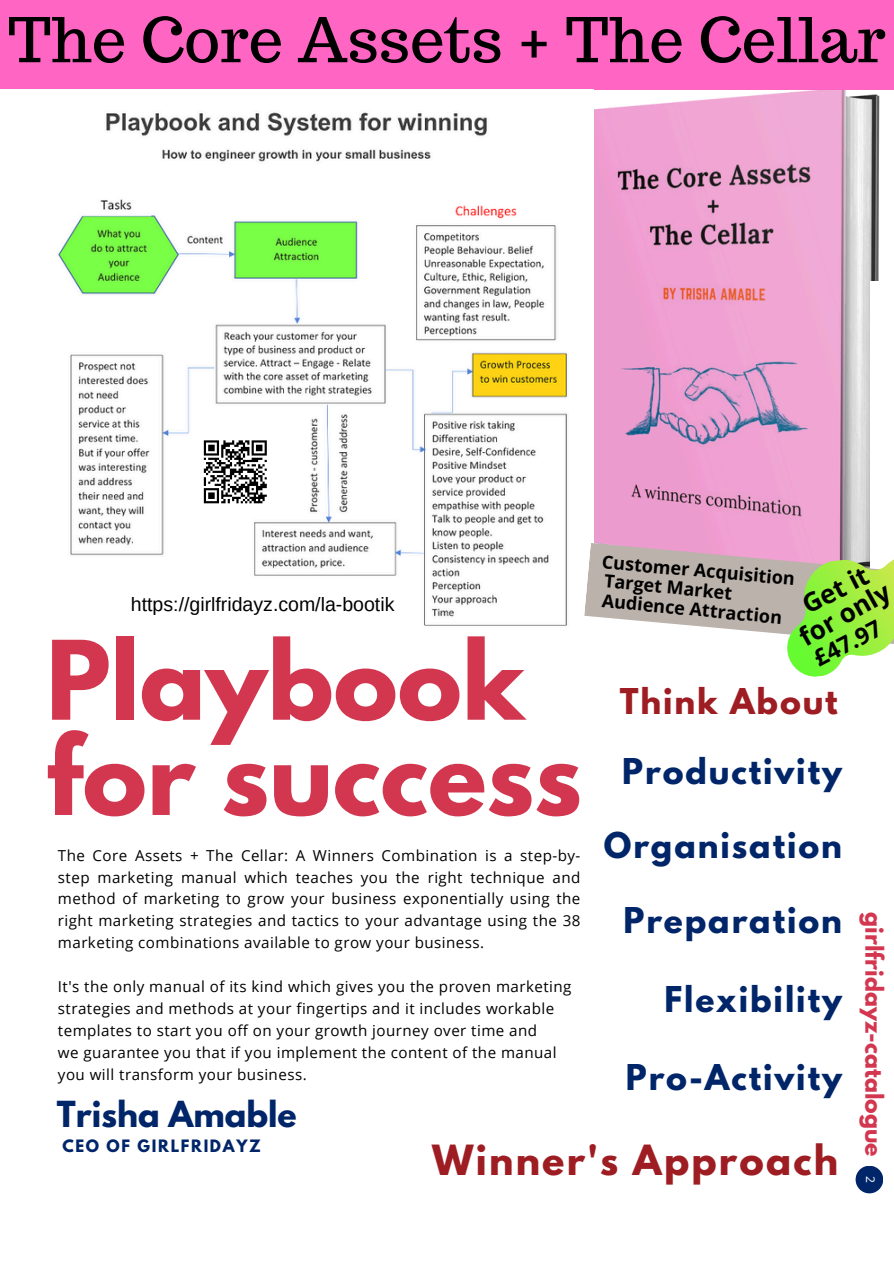
<style>
.page{position:relative;width:894px;height:1264px;background:#fff}
.page>*{position:absolute;margin:0;border:0;box-sizing:border-box;transform-origin:0 0}
.t1{font:700 96.9px/95.2px "League Spartan";color:#d33750}
.t2{font:61.5px "Trocchi";color:#000}
.t3{font:700 36.9px "League Spartan";letter-spacing:.06em;color:#9e1d22}
.t4{font:700 31.8px "League Spartan";color:#002569}
.t5{font:700 31.5px "League Spartan";letter-spacing:.06em;color:#002569}
.t6{font:700 31.5px "League Spartan";letter-spacing:.06em;color:#9e1d22}
.t7{font:700 25.8px "Open Sans";color:#000}
.t8{font:700 23.25px "Open Sans";color:#000}
.t9{font:700 22.05px "League Spartan";color:#d33750}
.t10{font:19.5px "Arimo";color:#000}
.t11{font:700 18px "Open Sans";color:#000}
.t12{font:15.15px/21.9px "Open Sans";letter-spacing:.03em;color:#000}
.t13{font:700 15.15px "League Spartan";letter-spacing:.11em;color:#002569}
.t14{font:12.15px "Open Sans";color:#fff}
</style>
<div class="page">
<img style="left:594px;top:89px;width:299px;height:454px">
<svg style="left:855px;top:1166px;width:28px;height:27px"></svg>
<div style="left:0;top:0;width:893px;height:89px;background:#ff66c4"></div>
<img style="left:870px;top:281px;width:23px;height:262px">
<img style="left:58px;top:112px;width:509px;height:514px">
<svg style="left:584px;top:543px;width:309px;height:134px"></svg>
<div style="left:199px;top:436px;width:72px;height:71px;background:#fff"></div>
<svg style="left:203px;top:440px;width:64px;height:64px"></svg>
<h4 class="t2" style="left:8px;top:0;width:878px">The Core Assets + The Cellar</h4>
<h5 class="t11" style="left:603px;top:549px;width:195px;rotate:5deg">Customer Acquisition</h5>
<p class="t11" style="left:603px;top:588px;width:182px;rotate:5deg">Audience Attraction</p>
<h4 class="t7" style="left:795px;top:589px;width:72px;rotate:-27deg">Get it</h4>
<h4 class="t8" style="left:807px;top:645px;width:74px;rotate:-28deg">£47.97</h4>
<h5 class="t11" style="left:605px;top:568px;width:130px;rotate:5deg">Target Market</h5>
<h4 class="t7" style="left:792px;top:623px;width:101px;rotate:-30deg">for only</h4>
<h4 class="t10" style="left:131px;top:593px;width:265px">https://girlfridayz.com/la-bootik</h4>
<p class="t1" style="left:46px;top:645px;width:537px">Playbook for success</p>
<h2 class="t6" style="left:619px;top:685px;width:219px">Think About</h2>
<p class="t5" style="left:622px;top:755px;width:221px">Productivity</p>
<p class="t5" style="left:603px;top:829px;width:239px">Organisation</p>
<p class="t12" style="left:58px;top:843px;width:524px;text-align:justify">The Core Assets + The Cellar: A Winners Combination is a step-by&shy;step marketing manual which teaches you the right technique and method of marketing to grow your business exponentially using the right marketing strategies and tactics to your advantage using the 38 marketing combinations available to grow your business.</p>
<p class="t12" style="left:58px;top:975px;width:515px">It's the only manual of its kind which gives you the proven marketing strategies and methods at your fingertips and it includes workable templates to start you off on your growth journey over time and</p>
<h5 class="t12" style="left:58px;top:1040px;width:500px">we guarantee you that if you implement the content of the manual you will transform your business.</h5>
<h4 class="t5" style="left:623px;top:904px;width:220px">Preparation</h4>
<p class="t9" style="left:885px;top:912px;width:246px;rotate:90deg">girlfridayz-catalogue</p>
<p class="t5" style="left:664px;top:983px;width:179px">Flexibility</p>
<p class="t5" style="left:625px;top:1061px;width:217px">Pro-Activity</p>
<h1 class="t4" style="left:57px;top:1098px;width:241px">Trisha Amable</h1>
<h6 class="t13" style="left:62px;top:1137px;width:200px">CEO OF GIRLFRIDAYZ</h6>
<p class="t3" style="left:432px;top:1141px;width:407px">Winner's Approach</p>
<h4 class="t14" style="left:878px;top:1176px;width:8px;rotate:90deg">2</h4>
</div>
